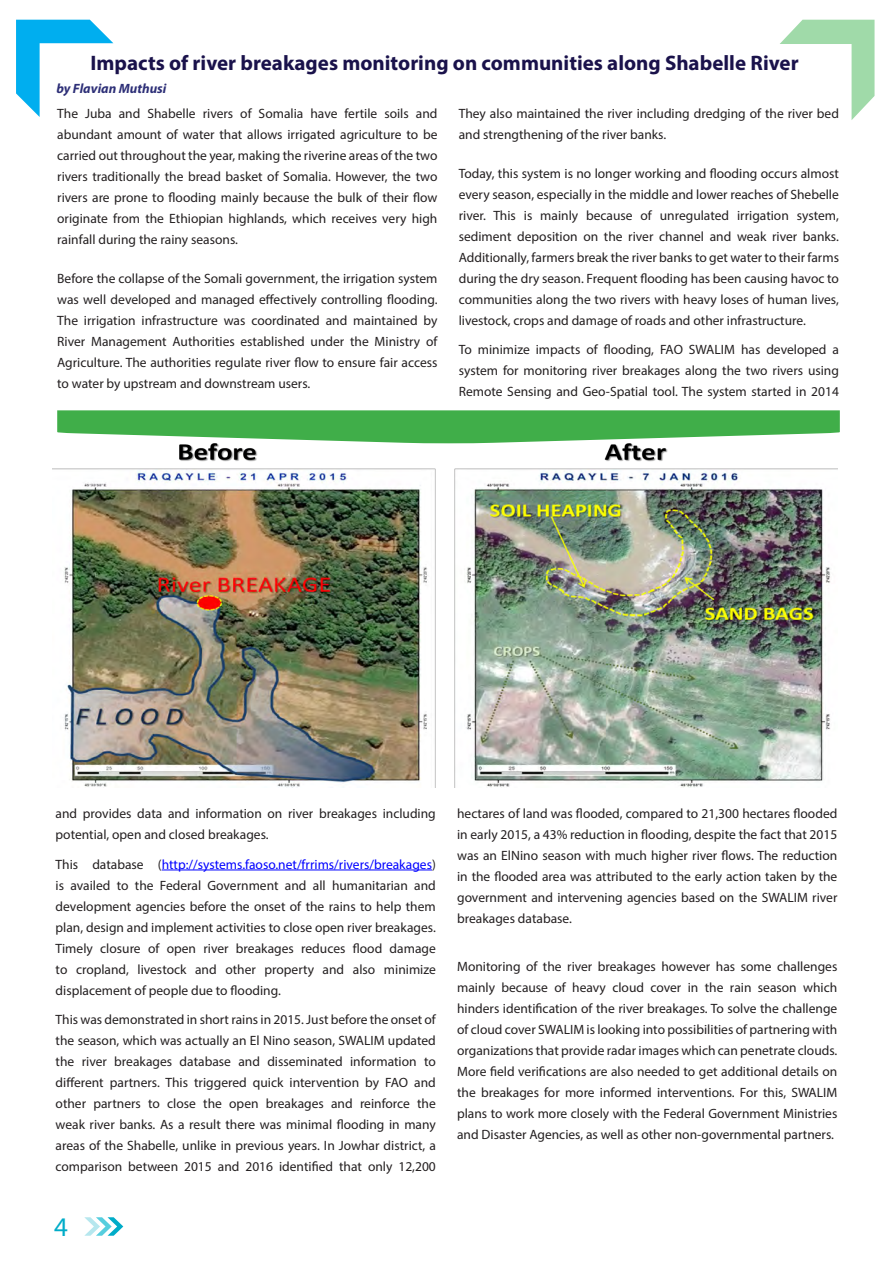
<style>
.page{position:relative;width:893px;height:1263px;background:#fff}
.page>*{position:absolute;margin:0;border:0;box-sizing:border-box;transform-origin:0 0}
.t1{font:27px "Myriad Pro";color:#00acc8}
._02_Article_Title{font:700 21px "Myriad Pro";color:#1a124b}
.t2{font:13.5px/21px "Myriad Pro";color:#231f20;text-align:justify}
.t3{font:italic 700 13.5px "Myriad Pro";color:#2d2f77}
.s1{color:#00f}
</style>
<div class="page">
<svg style="left:84px;top:1217px;width:39px;height:19px"></svg>
<svg style="left:780px;top:20px;width:94px;height:100px"></svg>
<svg style="left:16px;top:20px;width:97px;height:97px"></svg>
<div style="left:57px;top:410px;width:783px;height:23px;background:#40ae49"></div>
<img style="left:52px;top:429px;width:786px;height:359px">
<hr style="left:162px;top:870px;width:270px;height:1px;background:#00f">
<p class="_02_Article_Title" style="left:91px;top:49px;width:710px">Impacts of river breakages monitoring on communities along Shabelle River</p>
<p class="t3" style="left:56px;top:80px;width:112px">by Flavian Muthusi</p>
<p class="t2" style="left:57px;top:102px;width:382px">The Juba and Shabelle rivers of Somalia have fertile soils and abundant amount of water that allows irrigated agriculture to be carried out throughout the year, making the riverine areas of the two rivers traditionally the bread basket of Somalia. However, the two rivers are prone to flooding mainly because the bulk of their flow originate from the Ethiopian highlands, which receives very high rainfall during the rainy seasons.</p>
<p class="t2" style="left:57px;top:267px;width:382px">Before the collapse of the Somali government, the irrigation system was well developed and managed effectively controlling flooding.<br>The irrigation infrastructure was coordinated and maintained by River Management Authorities established under the Ministry of Agriculture. The authorities regulate river flow to ensure fair access to water by upstream and downstream users.</p>
<p class="t2" style="left:459px;top:102px;width:382px">They also maintained the river including dredging of the river bed and strengthening of the river banks.</p>
<p class="t2" style="left:459px;top:162px;width:382px">Today, this system is no longer working and flooding occurs almost every season, especially in the middle and lower reaches of Shebelle river. This is mainly because of unregulated irrigation system, sediment deposition on the river channel and weak river banks.<br>Additionally, farmers break the river banks to get water to their farms during the dry season. Frequent flooding has been causing havoc to communities along the two rivers with heavy loses of human lives, livestock, crops and damage of roads and other infrastructure.</p>
<p class="t2" style="left:459px;top:339px;width:382px">To minimize impacts of flooding, FAO SWALIM has developed a system for monitoring river breakages along the two rivers using Remote Sensing and Geo-Spatial tool. The system started in 2014</p>
<p class="t2" style="left:56px;top:803px;width:382px">and provides data and information on river breakages including potential, open and closed breakages.</p>
<p class="t2" style="left:56px;top:853px;width:382px">This database (<span class="s1">http://systems.faoso.net/frrims/rivers/breakages</span>) is availed to the Federal Government and all humanitarian and development agencies before the onset of the rains to help them plan, design and implement activities to close open river breakages.<br>Timely closure of open river breakages reduces flood damage to cropland, livestock and other property and also minimize displacement of people due to flooding.</p>
<p class="t2" style="left:56px;top:1009px;width:382px">This was demonstrated in short rains in 2015. Just before the onset of the season, which was actually an El Nino season, SWALIM updated the river breakages database and disseminated information to different partners. This triggered quick intervention by FAO and other partners to close the open breakages and reinforce the weak river banks. As a result there was minimal flooding in many areas of the Shabelle, unlike in previous years. In Jowhar district, a comparison between 2015 and 2016 identified that only 12,200</p>
<h1 class="t1" style="left:54px;top:1210px;width:15px">4</h1>
<p class="t2" style="left:457px;top:803px;width:382px">hectares of land was flooded, compared to 21,300 hectares flooded in early 2015, a 43% reduction in flooding, despite the fact that 2015 was an ElNino season with much higher river flows. The reduction in the flooded area was attributed to the early action taken by the government and intervening agencies based on the SWALIM river breakages database.</p>
<p class="t2" style="left:457px;top:955px;width:382px">Monitoring of the river breakages however has some challenges mainly because of heavy cloud cover in the rain season which hinders identification of the river breakages. To solve the challenge of cloud cover SWALIM is looking into possibilities of partnering with organizations that provide radar images which can penetrate clouds.<br>More field verifications are also needed to get additional details on the breakages for more informed interventions. For this, SWALIM plans to work more closely with the Federal Government Ministries and Disaster Agencies, as well as other non-governmental partners.</p>
</div>
